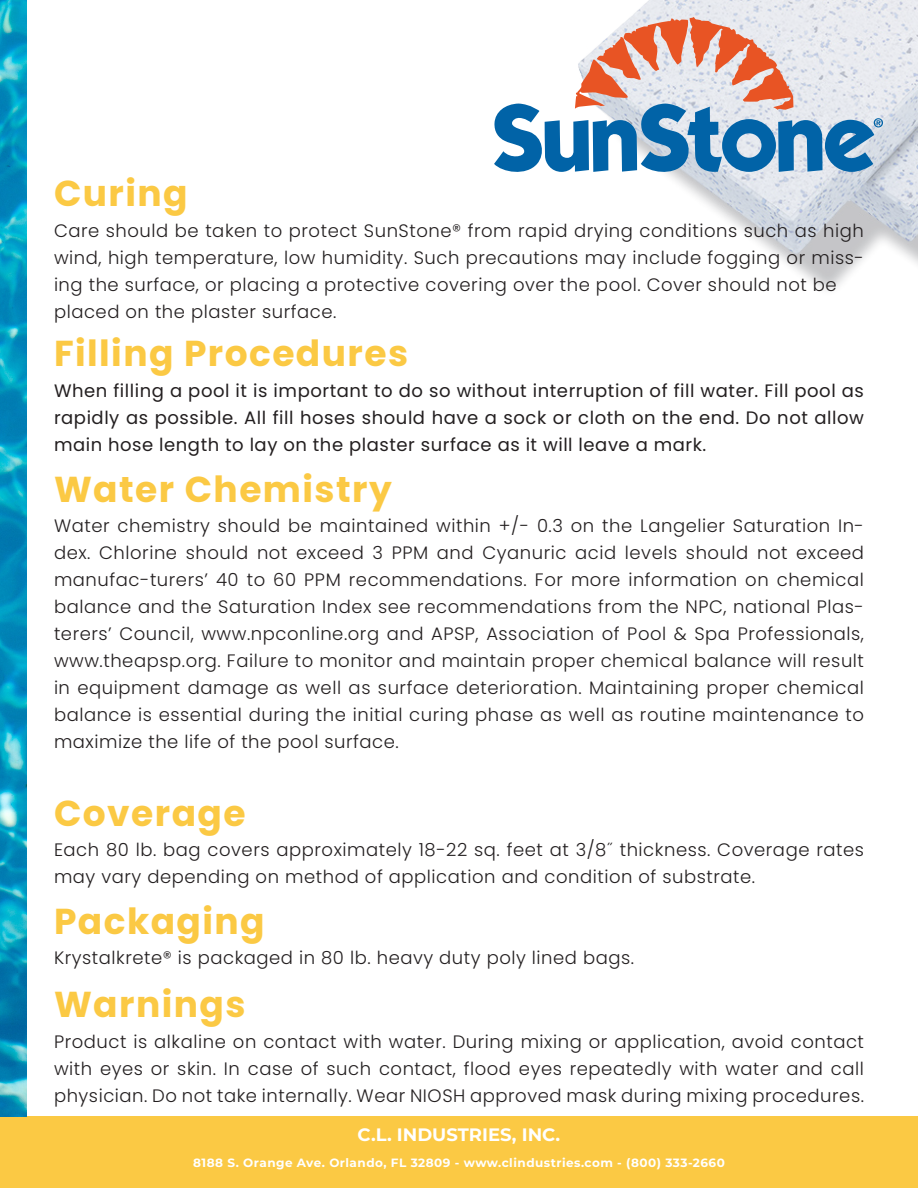
<style>
.page{position:relative;width:918px;height:1188px;background:#fff}
.page>*{position:absolute;margin:0;border:0;box-sizing:border-box;transform-origin:0 0}
.t1{font:700 36px "Poppins";letter-spacing:.04em;color:#fbc944}
.t2{font:300 18px/27px "Poppins";letter-spacing:.03em;color:#231f20;text-align:justify}
.t3{font:18px/27px "Poppins";letter-spacing:.03em;color:#231f20;text-align:justify}
.t4{font:700 18px "Montserrat";color:#fff}
.t5{font:700 12px "Montserrat";letter-spacing:.04em;color:#fff}
</style>
<div class="page">
<img style="left:631px;top:0;width:287px;height:290px">
<div style="left:0;top:1117px;width:918px;height:71px;background:#fbc944"></div>
<img style="left:0;top:0;width:27px;height:1117px">
<svg style="left:494px;top:17px;width:389px;height:155px"></svg>
<p class="t1" style="left:54px;top:173px;width:135px">Curing</p>
<p class="t2" style="left:54px;top:217px;width:812px">Care should be taken to protect SunStone® from rapid drying conditions such as high wind, high temperature, low humidity. Such precautions may include fogging or miss&shy;ing the surface, or placing a protective covering over the pool. Cover should not be</p>
<p class="t2" style="left:54px;top:298px;width:284px">placed on the plaster surface.</p>
<p class="t1" style="left:54px;top:333px;width:356px">Filling Procedures</p>
<p class="t3" style="left:54px;top:377px;width:812px">When filling a pool it is important to do so without interruption of fill water. Fill pool as rapidly as possible. All fill hoses should have a sock or cloth on the end. Do not allow main hose length to lay on the plaster surface as it will leave a mark.</p>
<p class="t1" style="left:54px;top:468px;width:339px">Water Chemistry</p>
<p class="t2" style="left:54px;top:512px;width:812px">Water chemistry should be maintained within +/- 0.3 on the Langelier Saturation In&shy;dex. Chlorine should not exceed 3 PPM and Cyanuric acid levels should not exceed manufac-turers’ 40 to 60 PPM recommendations. For more information on chemical balance and the Saturation Index see recommendations from the NPC, national Plas&shy;terers’ Council, www.npconline.org and APSP, Association of Pool &amp; Spa Professionals, www.theapsp.org. Failure to monitor and maintain proper chemical balance will result in equipment damage as well as surface deterioration. Maintaining proper chemical balance is essential during the initial curing phase as well as routine maintenance to maximize the life of the pool surface.</p>
<p class="t1" style="left:54px;top:792px;width:193px">Coverage</p>
<p class="t2" style="left:54px;top:836px;width:812px">Each 80 lb. bag covers approximately 18-22 sq. feet at 3/8˝ thickness. Coverage rates may vary depending on method of application and condition of substrate.</p>
<p class="t1" style="left:54px;top:900px;width:212px">Packaging</p>
<p class="t2" style="left:54px;top:944px;width:582px">Krystalkrete® is packaged in 80 lb. heavy duty poly lined bags.</p>
<p class="t1" style="left:54px;top:984px;width:193px">Warnings</p>
<p class="t2" style="left:54px;top:1028px;width:812px">Product is alkaline on contact with water. During mixing or application, avoid contact with eyes or skin. In case of such contact, flood eyes repeatedly with water and call physician. Do not take internally. Wear NIOSH approved mask during mixing procedures.</p>
<p class="t4" style="left:358px;top:1121px;width:204px">C.L. INDUSTRIES, INC.</p>
<p class="t5" style="left:193px;top:1154px;width:533px">8188 S. Orange Ave. Orlando, FL 32809 - www.clindustries.com - (800) 333-2660</p>
</div>
